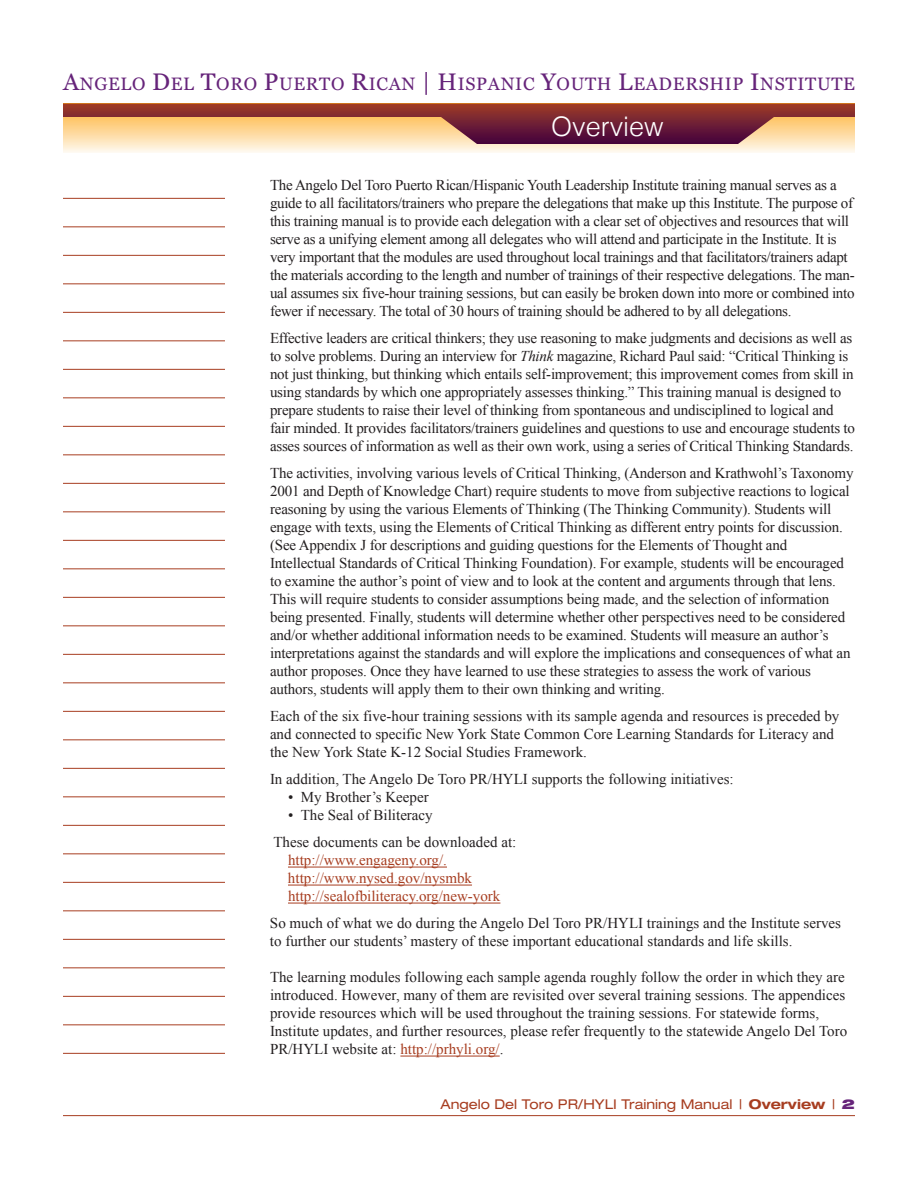
<style>
.page{position:relative;width:918px;height:1188px;background:#fff}
.page>*{position:absolute;margin:0;border:0;box-sizing:border-box;transform-origin:0 0}
.t1{font:300 27px "Helvetica";color:#fff}
.t2{font:18px "Georgia";letter-spacing:.04em;color:#66247a}
.t3{font:15px/18px "Times New Roman";letter-spacing:-.01em;color:#231f20}
.t4{font:15px/18px "Times New Roman";color:#a73d20}
.t5{font:expanded 13.5px "Helvetica Neue";color:#a73d20}
.s1{font-size:24px}
.s2{font-style:italic}
.s3{color:#a73d20}
.s4{font-weight:700}
.s5{font-weight:900;color:#66247a}
</style>
<div class="page">
<hr style="left:288px;top:867px;width:159px;height:1px;background:#a73d20">
<hr style="left:288px;top:885px;width:184px;height:1px;background:#a73d20">
<hr style="left:288px;top:903px;width:212px;height:1px;background:#a73d20">
<hr style="left:400px;top:1056px;width:100px;height:1px;background:#a73d20">
<svg style="left:63px;top:144px;width:792px;height:9px;background:#fef3e0"></svg>
<hr style="left:63px;top:1115px;width:792px;height:1px;background:#a73d20">
<hr style="left:63px;top:198px;width:162px;height:1px;background:#a73d20">
<hr style="left:63px;top:226px;width:162px;height:1px;background:#a73d20">
<hr style="left:63px;top:255px;width:162px;height:1px;background:#a73d20">
<hr style="left:63px;top:283px;width:162px;height:1px;background:#a73d20">
<hr style="left:63px;top:312px;width:162px;height:1px;background:#a73d20">
<hr style="left:63px;top:340px;width:162px;height:1px;background:#a73d20">
<hr style="left:63px;top:369px;width:162px;height:1px;background:#a73d20">
<hr style="left:63px;top:397px;width:162px;height:1px;background:#a73d20">
<hr style="left:63px;top:426px;width:162px;height:1px;background:#a73d20">
<hr style="left:63px;top:454px;width:162px;height:1px;background:#a73d20">
<hr style="left:63px;top:483px;width:162px;height:1px;background:#a73d20">
<hr style="left:63px;top:511px;width:162px;height:1px;background:#a73d20">
<hr style="left:63px;top:540px;width:162px;height:1px;background:#a73d20">
<hr style="left:63px;top:568px;width:162px;height:1px;background:#a73d20">
<hr style="left:63px;top:597px;width:162px;height:1px;background:#a73d20">
<hr style="left:63px;top:625px;width:162px;height:1px;background:#a73d20">
<hr style="left:63px;top:654px;width:162px;height:1px;background:#a73d20">
<hr style="left:63px;top:682px;width:162px;height:1px;background:#a73d20">
<hr style="left:63px;top:711px;width:162px;height:1px;background:#a73d20">
<hr style="left:63px;top:739px;width:162px;height:1px;background:#a73d20">
<hr style="left:63px;top:768px;width:162px;height:1px;background:#a73d20">
<hr style="left:63px;top:796px;width:162px;height:1px;background:#a73d20">
<hr style="left:63px;top:825px;width:162px;height:1px;background:#a73d20">
<hr style="left:63px;top:853px;width:162px;height:1px;background:#a73d20">
<hr style="left:63px;top:882px;width:162px;height:1px;background:#a73d20">
<hr style="left:63px;top:910px;width:162px;height:1px;background:#a73d20">
<hr style="left:63px;top:939px;width:162px;height:1px;background:#a73d20">
<hr style="left:63px;top:967px;width:162px;height:1px;background:#a73d20">
<hr style="left:63px;top:996px;width:162px;height:1px;background:#a73d20">
<hr style="left:63px;top:1024px;width:162px;height:1px;background:#a73d20">
<hr style="left:63px;top:1053px;width:162px;height:1px;background:#a73d20">
<svg style="left:63px;top:104px;width:792px;height:40px;background:#b2705b"></svg>
<p class="t2" style="left:63px;top:74px;width:794px"><span class="s1">A</span>NGELO <span class="s1">D</span>EL <span class="s1">T</span>ORO <span class="s1">P</span>UERTO <span class="s1">R</span>ICAN <span class="s1">| H</span>ISPANIC <span class="s1">Y</span>OUTH <span class="s1">L</span>EADERSHIP <span class="s1">I</span>NSTITUTE</p>
<h1 class="t1" style="left:551px;top:116px;width:114px">Overview</h1>
<p class="t3" style="left:270px;top:176px;width:586px">The Angelo Del Toro Puerto Rican/Hispanic Youth Leadership Institute training manual serves as a guide to all facilitators/trainers who prepare the delegations that make up this Institute. The purpose of this training manual is to provide each delegation with a clear set of objectives and resources that will serve as a unifying element among all delegates who will attend and participate in the Institute. It is very important that the modules are used throughout local trainings and that facilitators/trainers adapt the materials according to the length and number of trainings of their respective delegations. The man&shy;ual assumes six five-hour training sessions, but can easily be broken down into more or combined into fewer if necessary. The total of 30 hours of training should be adhered to by all delegations.</p>
<p class="t3" style="left:270px;top:329px;width:587px">Effective leaders are critical thinkers; they use reasoning to make judgments and decisions as well as to solve problems. During an interview for <span class="s2">Think</span> magazine, Richard Paul said: “Critical Thinking is not just thinking, but thinking which entails self-improvement; this improvement comes from skill in using standards by which one appropriately assesses thinking.” This training manual is designed to prepare students to raise their level of thinking from spontaneous and undisciplined to logical and fair minded. It provides facilitators/trainers guidelines and questions to use and encourage students to asses sources of information as well as their own work, using a series of Critical Thinking Standards.</p>
<p class="t3" style="left:270px;top:464px;width:585px">The activities, involving various levels of Critical Thinking, (Anderson and Krathwohl’s Taxonomy 2001 and Depth of Knowledge Chart) require students to move from subjective reactions to logical reasoning by using the various Elements of Thinking (The Thinking Community). Students will engage with texts, using the Elements of Critical Thinking as different entry points for discussion. (See Appendix J for descriptions and guiding questions for the Elements of Thought and Intellectual Standards of Critical Thinking Foundation). For example, students will be encouraged to examine the author’s point of view and to look at the content and arguments through that lens.<br>This will require students to consider assumptions being made, and the selection of information being presented. Finally, students will determine whether other perspectives need to be considered and/or whether additional information needs to be examined. Students will measure an author’s interpretations against the standards and will explore the implications and consequences of what an author proposes. Once they have learned to use these strategies to assess the work of various authors, students will apply them to their own thinking and writing.</p>
<p class="t3" style="left:270px;top:707px;width:571px">Each of the six five-hour training sessions with its sample agenda and resources is preceded by and connected to specific New York State Common Core Learning Standards for Literacy and the New York State K-12 Social Studies Framework.</p>
<p class="t3" style="left:270px;top:770px;width:465px">In addition, The Angelo De Toro PR/HYLI supports the following initiatives:</p>
<p class="t3" style="left:288px;top:788px;width:142px">• My Brother’s Keeper</p>
<p class="t3" style="left:273px;top:802px;width:244px;line-height:27px;text-indent:15px">• The Seal of Biliteracy<br>These documents can be downloaded at:</p>
<p class="t4" style="left:288px;top:851px;width:214px">http://www.engageny.org/. http://www.nysed.gov/nysmbk http://sealofbiliteracy.org/new-york</p>
<p class="t3" style="left:270px;top:914px;width:573px">So much of what we do during the Angelo Del Toro PR/HYLI trainings and the Institute serves to further our students’ mastery of these important educational standards and life skills.</p>
<p class="t3" style="left:270px;top:968px;width:579px">The learning modules following each sample agenda roughly follow the order in which they are introduced. However, many of them are revisited over several training sessions. The appendices provide resources which will be used throughout the training sessions. For statewide forms, Institute updates, and further resources, please refer frequently to the statewide Angelo Del Toro PR/HYLI website at: <span class="s3">http://prhyli.org/</span>.</p>
<p class="t5" style="left:440px;top:1099px;width:416px">Angelo Del Toro PR/HYLI Training Manual | <span class="s4">Overview</span> | <span class="s5">2</span></p>
</div>
